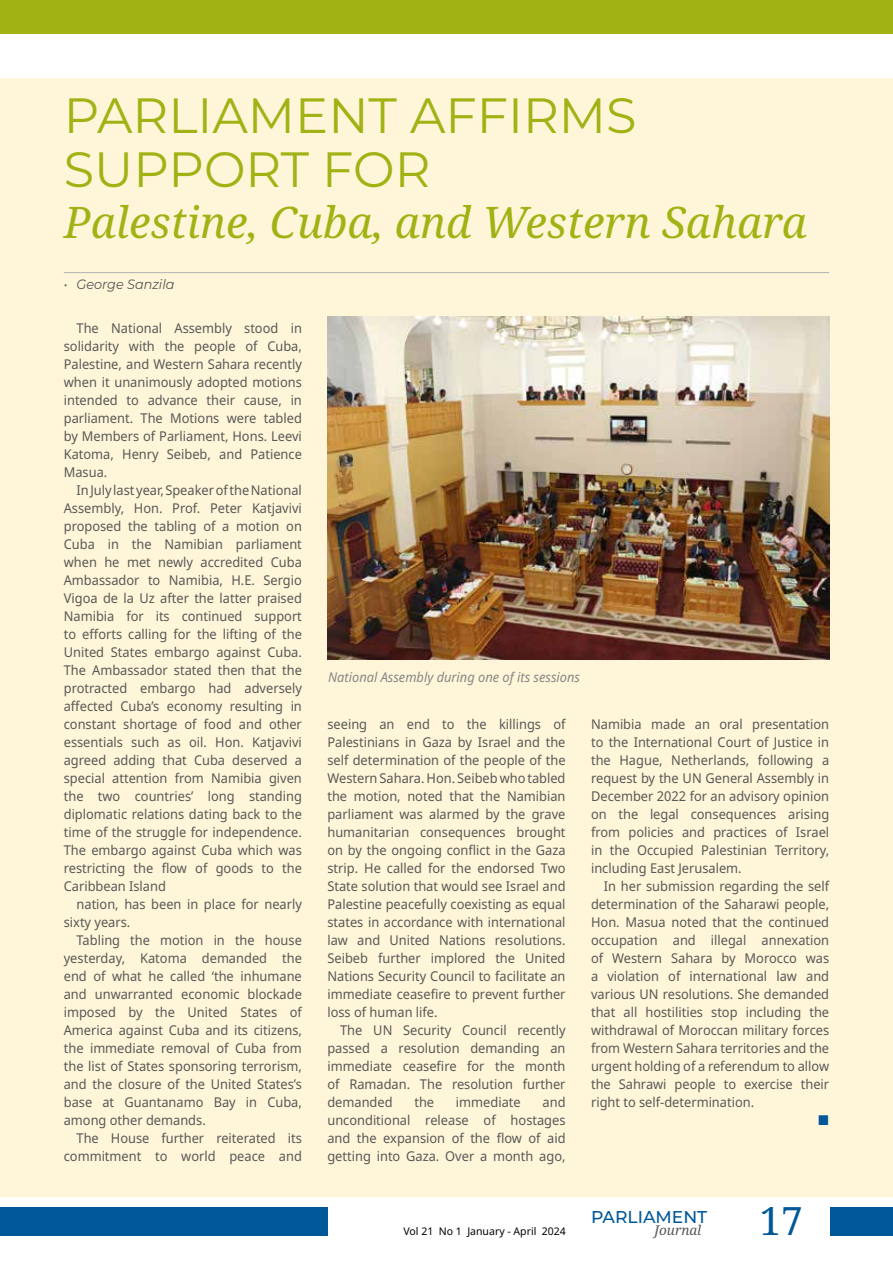
<style>
.page{position:relative;width:893px;height:1263px;background:#fff}
.page>*{position:absolute;margin:0;border:0;box-sizing:border-box;transform-origin:0 0}
.t1{font:49.5px/54px "Montserrat";color:#a1b314}
.t2{font:italic 43.5px "Noto Serif";color:#a1b314}
.t3{font:39px "Noto Serif";color:#005898}
.t4{font:500 17.1px "Montserrat";color:#005898}
.t5{font:13.5px/18px "Noto Sans";color:#575756;text-align:justify;scale:.95 1}
.t6{font:italic 13.5px "Noto Sans";color:#878787;scale:.95 1}
.t7{font:italic 13.5px "Montserrat";color:#575756;scale:.95 1}
.t8{font:italic 13.5px "Noto Serif";color:#575756}
.t9{font:10.5px "Noto Sans";color:#000}
</style>
<div class="page">
<div style="left:831px;top:1206px;width:62px;height:29px;background:#005898"></div>
<div style="left:0;top:1206px;width:327px;height:29px;background:#005898"></div>
<div style="left:0;top:0;width:893px;height:34px;background:#a1b314"></div>
<div style="left:0;top:78px;width:893px;height:1118px;background:#fff5d8"></div>
<hr style="left:64px;top:272px;width:765px;height:1px;background:#b3b2b2">
<img style="left:327px;top:316px;width:502px;height:343px">
<h1 class="t1" style="left:64px;top:87px;width:574px">PARLIAMENT AFFIRMS<br>SUPPORT FOR</h1>
<h2 class="t2" style="left:64px;top:192px;width:745px">Palestine, Cuba, and Western Sahara</h2>
<p class="t7" style="left:64px;top:275px;width:118px">• George Sanzila</p>
<p class="t5" style="left:64px;top:319px;width:252px;text-indent:13px">The National Assembly stood in solidarity with the people of Cuba, Palestine, and Western Sahara recently when it unanimously adopted motions intended to advance their cause, in parliament. The Motions were tabled by Members of Parliament, Hons. Leevi Katoma, Henry Seibeb, and Patience Masua.</p>
<p class="t5" style="left:64px;top:481px;width:252px;text-indent:13px">In July last year, Speaker of the National Assembly, Hon. Prof. Peter Katjavivi proposed the tabling of a motion on Cuba in the Namibian parliament when he met newly accredited Cuba Ambassador to Namibia, H.E. Sergio Vigoa de la Uz after the latter praised Namibia for its continued support to efforts calling for the lifting of the United States embargo against Cuba.<br>The Ambassador stated then that the protracted embargo had adversely affected Cuba’s economy resulting in constant shortage of food and other essentials such as oil. Hon. Katjavivi agreed adding that Cuba deserved a special attention from Namibia given the two countries’ long standing diplomatic relations dating back to the time of the struggle for independence.<br>The embargo against Cuba which was restricting the flow of goods to the Caribbean Island</p>
<p class="t5" style="left:64px;top:895px;width:252px;text-indent:13px">nation, has been in place for nearly sixty years.</p>
<p class="t5" style="left:64px;top:931px;width:252px;text-indent:13px">Tabling the motion in the house yesterday, Katoma demanded the end of what he called ‘the inhumane and unwarranted economic blockade imposed by the United States of America against Cuba and its citizens, the immediate removal of Cuba from the list of States sponsoring terrorism, and the closure of the United States’s base at Guantanamo Bay in Cuba, among other demands.</p>
<p class="t5" style="left:64px;top:1129px;width:252px;text-align:right">The House further reiterated its commitment to world peace and</p>
<p class="t6" style="left:328px;top:668px;width:267px">National Assembly during one of its sessions</p>
<p class="t5" style="left:591px;top:715px;width:252px">Namibia made an oral presentation to the International Court of Justice in the Hague, Netherlands, following a request by the UN General Assembly in December 2022 for an advisory opinion on the legal consequences arising from policies and practices of Israel in the Occupied Palestinian Territory, including East Jerusalem.</p>
<p class="t5" style="left:591px;top:877px;width:252px;text-indent:13px">In her submission regarding the self determination of the Saharawi people, Hon. Masua noted that the continued occupation and illegal annexation of Western Sahara by Morocco was a violation of international law and various UN resolutions. She demanded that all hostilities stop including the withdrawal of Moroccan military forces from Western Sahara territories and the urgent holding of a referendum to allow the Sahrawi people to exercise their right to self-determination.</p>
<p class="t5" style="left:327px;top:715px;width:252px">seeing an end to the killings of Palestinians in Gaza by Israel and the self determination of the people of the Western Sahara. Hon. Seibeb who tabled the motion, noted that the Namibian parliament was alarmed by the grave humanitarian consequences brought on by the ongoing conflict in the Gaza strip. He called for the endorsed Two State solution that would see Israel and Palestine peacefully coexisting as equal states in accordance with international law and United Nations resolutions.<br>Seibeb further implored the United Nations Security Council to facilitate an immediate ceasefire to prevent further loss of human life.</p>
<p class="t5" style="left:327px;top:1021px;width:252px;text-indent:13px">The UN Security Council recently passed a resolution demanding an immediate ceasefire for the month of Ramadan. The resolution further demanded</p>
<p class="t5" style="left:327px;top:1093px;width:252px;text-indent:215px">and unconditional release of hostages and the expansion of the flow of aid getting into Gaza. Over a month ago,</p>
<p class="t5" style="left:414px;top:1093px;width:22px">the</p>
<p class="t5" style="left:456px;top:1093px;width:70px">immediate</p>
<p class="t9" style="left:403px;top:1225px;width:164px">Vol 21 No 1 January - April 2024</p>
<p class="t4" style="left:591px;top:1205px;width:118px">PARLIAMENT</p>
<p class="t8" style="left:654px;top:1221px;width:49px">Journal</p>
<h3 class="t3" style="left:759px;top:1194px;width:45px">17</h3>
</div>
